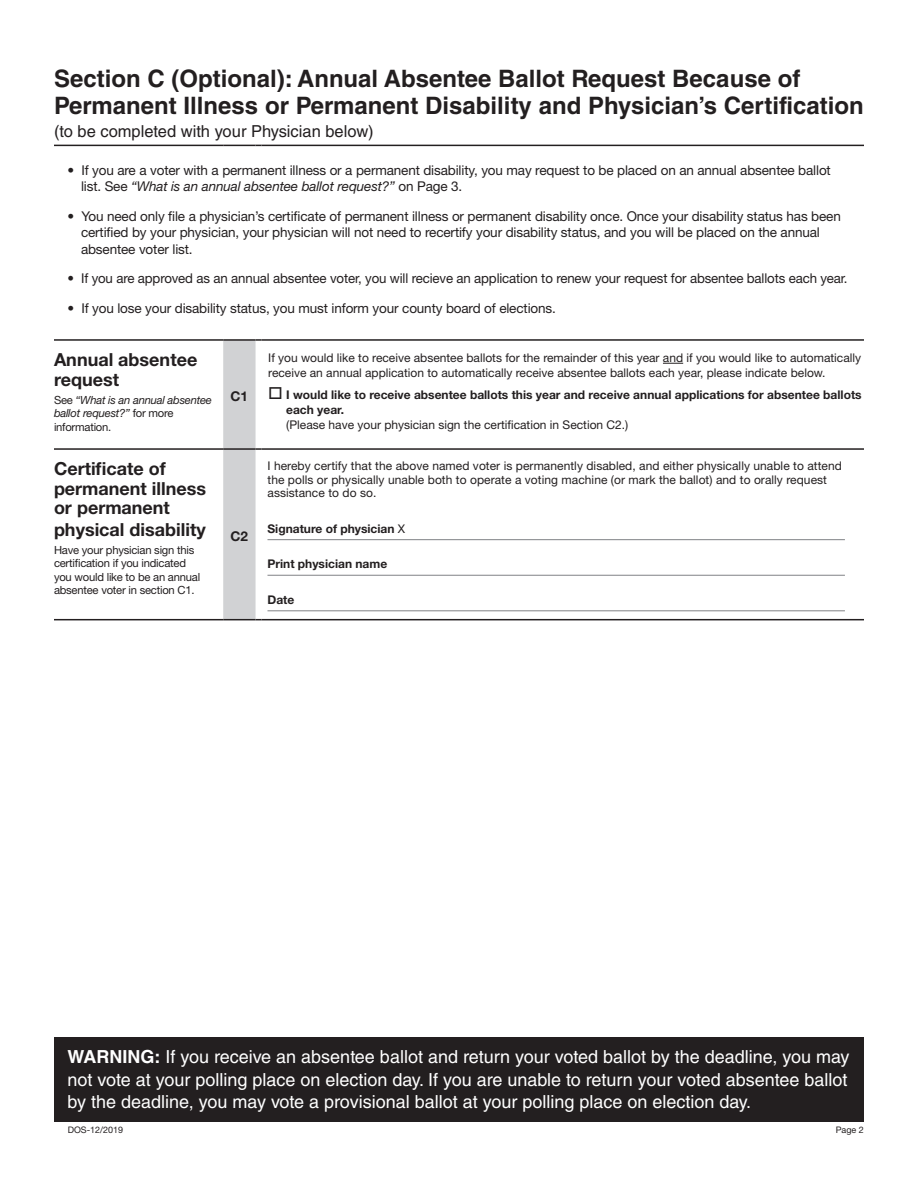
<style>
.page{position:relative;width:918px;height:1188px;background:#fff}
.page>*{position:absolute;margin:0;border:0;box-sizing:border-box;transform-origin:0 0}
.t1{font:700 24px/27px "Helvetica LT Std";color:#231f20}
.t2{font:18px/22.5px "Helvetica LT Std";color:#fff}
.t3{font:700 18px/19.5px "Helvetica Neue LT Std";color:#231f20}
.t4{font:16.5px "Helvetica LT Std";color:#231f20}
.t5{font:13.5px/16.2px "Helvetica Neue LT Std";letter-spacing:-.01em;color:#231f20}
.t6{font:700 13.5px "Helvetica Neue LT Std";color:#231f20}
.t7{font:12px/13.5px "Helvetica Neue LT Std";color:#231f20}
.t8{font:700 12px/15px "Helvetica Neue LT Std";color:#231f20}
.t9{font:11.25px/13.5px "Helvetica Neue LT Std";letter-spacing:-.02em;color:#231f20}
.t10{font:italic 11.25px/13.5px "Helvetica Neue LT Std";letter-spacing:-.02em;color:#231f20}
.t11{font:9px "Helvetica Neue LT Std";color:#231f20}
.s1{font-style:italic}
.s2{font-style:normal}
.s3{font-weight:400}
.s4{font-weight:700}
</style>
<div class="page">
<hr style="left:54px;top:145px;width:169px;height:1px;background:#231f20">
<hr style="left:223px;top:145px;width:33px;height:1px;background:#231f20">
<hr style="left:261px;top:145px;width:603px;height:1px;background:#231f20">
<hr style="left:54px;top:339px;width:169px;height:2px;background:#231f20">
<hr style="left:261px;top:339px;width:603px;height:2px;background:#231f20">
<hr style="left:54px;top:448px;width:169px;height:2px;background:#231f20">
<hr style="left:261px;top:448px;width:603px;height:2px;background:#231f20">
<hr style="left:54px;top:619px;width:169px;height:1px;background:#231f20">
<svg style="left:223px;top:339px;width:38px;height:281px;background:#d4d5d7"></svg>
<hr style="left:261px;top:619px;width:603px;height:1px;background:#231f20">
<svg style="left:663px;top:363px;width:20px;height:1px"></svg>
<hr style="left:267px;top:539px;width:578px;height:1px;background:#808285">
<hr style="left:267px;top:575px;width:578px;height:1px;background:#808285">
<hr style="left:267px;top:610px;width:578px;height:1px;background:#808285">
<div style="left:54px;top:1037px;width:810px;height:85px;background:#231f20"></div>
<h1 class="t1" style="left:54px;top:65px;width:811px">Section C (Optional): Annual Absentee Ballot Request Because of<br>Permanent Illness or Permanent Disability and Physician’s Certification</h1>
<p class="t4" style="left:54px;top:122px;width:321px">(to be completed with your Physician below)</p>
<p class="t5" style="left:81px;top:162px;width:751px;text-indent:-14px">• If you are a voter with a permanent illness or a permanent disability, you may request to be placed on an annual absentee ballot list. See <span class="s1">“What is an annual absentee ballot request?”</span> on Page 3.</p>
<p class="t5" style="left:81px;top:208px;width:761px;text-indent:-14px">• You need only file a physician’s certificate of permanent illness or permanent disability once. Once your disability status has been certified by your physician, your physician will not need to recertify your disability status, and you will be placed on the annual absentee voter list.</p>
<p class="t5" style="left:68px;top:270px;width:782px">• If you are approved as an annual absentee voter, you will recieve an application to renew your request for absentee ballots each year.</p>
<p class="t5" style="left:68px;top:300px;width:490px">• If you lose your disability status, you must inform your county board of elections.</p>
<h2 class="t3" style="left:54px;top:350px;width:145px">Annual absentee request</h2>
<p class="t10" style="left:54px;top:393px;width:159px"><span class="s2">See</span> “What is an annual absentee ballot request?” <span class="s2">for more information.</span></p>
<p class="t6" style="left:231px;top:388px;width:19px">C1</p>
<p class="t7" style="left:268px;top:350px;width:594px;line-height:15px">If you would like to receive absentee ballots for the remainder of this year and if you would like to automatically receive an annual application to automatically receive absentee ballots each year, please indicate below.</p>
<p class="t8" style="left:286px;top:387px;width:577px;text-indent:-18px">□ I would like to receive absentee ballots this year and receive annual applications for absentee ballots each year.</p>
<p class="t7" style="left:286px;top:418px;width:344px">(Please have your physician sign the certification in Section C2.)</p>
<h2 class="t3" style="left:54px;top:459px;width:154px">Certificate of permanent illness or permanent</h2>
<h2 class="t3" style="left:54px;top:519px;width:153px">physical disability</h2>
<p class="t9" style="left:54px;top:543px;width:148px">Have your physician sign this certification if you indicated you would like to be an annual absentee voter in section C1.</p>
<p class="t6" style="left:231px;top:528px;width:19px">C2</p>
<p class="t7" style="left:267px;top:459px;width:576px">I hereby certify that the above named voter is permanently disabled, and either physically unable to attend the polls or physically unable both to operate a voting machine (or mark the ballot) and to orally request assistance to do so.</p>
<p class="t8" style="left:267px;top:521px;width:139px">Signature of physician <span class="s3">X</span></p>
<p class="t8" style="left:267px;top:556px;width:121px">Print physician name</p>
<p class="t8" style="left:267px;top:592px;width:28px">Date</p>
<p class="t2" style="left:68px;top:1046px;width:784px"><span class="s4">WARNING:</span> If you receive an absentee ballot and return your voted ballot by the deadline, you may not vote at your polling place on election day. If you are unable to return your voted absentee ballot by the deadline, you may vote a provisional ballot at your polling place on election day.</p>
<p class="t11" style="left:68px;top:1124px;width:57px">DOS-12/2019</p>
<p class="t11" style="left:836px;top:1124px;width:30px">Page 2</p>
</div>
